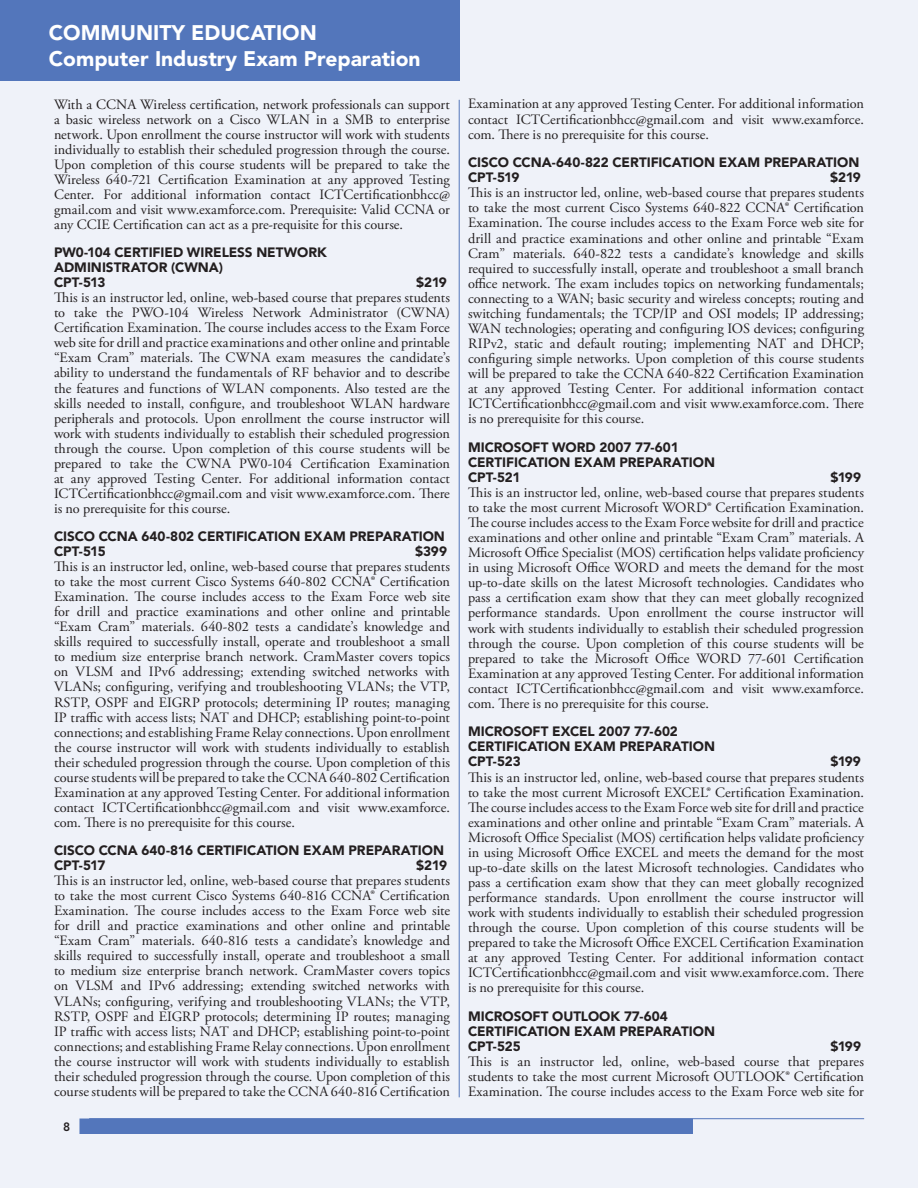
<style>
.page{position:relative;width:918px;height:1188px;background:#eff2f9}
.page>*{position:absolute;margin:0;border:0;box-sizing:border-box;transform-origin:0 0}
.t1{font:900 21px "Avenir LT Std";color:#fff}
.Comp_Industry_Cert_T{font:14.25px/15px "Adobe Garamond Pro";color:#231f20;text-align:justify}
.Comp_Industry_Cert_H{font:900 13.5px/15px "Avenir LT Std";color:#231f20}
.t2{font:800 12px "Avenir LT Std";color:#231f20}
</style>
<div class="page">
<div style="left:79px;top:1119px;width:614px;height:15px;background:#5376bb"></div>
<hr style="left:89px;top:1118px;width:775px;height:1px;background:#5376bb">
<hr style="left:459px;top:100px;width:1px;height:997px;background:#5376bb">
<div style="left:0;top:0;width:460px;height:81px;background:#5376bb"></div>
<p class="t1" style="left:49px;top:20px;width:269px">COMMUNITY EDUCATION</p>
<p class="t1" style="left:49px;top:46px;width:373px">Computer Industry Exam Preparation</p>
<p class="Comp_Industry_Cert_T" style="left:54px;top:97px;width:397px">With a CCNA Wireless certification, network professionals can support a basic wireless network on a Cisco WLAN in a SMB to enterprise network. Upon enrollment the course instructor will work with students individually to establish their scheduled progression through the course.<br>Upon completion of this course students will be prepared to take the Wireless 640-721 Certification Examination at any approved Testing Center. For additional information contact ICTCertificationbhcc@ gmail.com and visit www.examforce.com. Prerequisite: Valid CCNA or any CCIE Certification can act as a pre-requisite for this course.</p>
<p class="Comp_Industry_Cert_H" style="left:54px;top:245px;width:274px">PW0-104 CERTIFIED WIRELESS NETWORK<br>ADMINISTRATOR (CWNA)<br>CPT-513</p>
<p class="Comp_Industry_Cert_H" style="left:416px;top:275px;width:32px">$219</p>
<p class="Comp_Industry_Cert_T" style="left:54px;top:291px;width:397px">This is an instructor led, online, web-based course that prepares students to take the PWO-104 Wireless Network Administrator (CWNA)<br>Certification Examination. The course includes access to the Exam Force web site for drill and practice examinations and other online and printable “Exam Cram” materials. The CWNA exam measures the candidate’s ability to understand the fundamentals of RF behavior and to describe the features and functions of WLAN components. Also tested are the skills needed to install, configure, and troubleshoot WLAN hardware peripherals and protocols. Upon enrollment the course instructor will work with students individually to establish their scheduled progression through the course. Upon completion of this course students will be prepared to take the CWNA PW0-104 Certification Examination at any approved Testing Center. For additional information contact ICTCertificationbhcc@gmail.com and visit www.examforce.com. There is no prerequisite for this course.</p>
<p class="Comp_Industry_Cert_H" style="left:54px;top:529px;width:392px">CISCO CCNA 640-802 CERTIFICATION EXAM PREPARATION<br>CPT-515</p>
<p class="Comp_Industry_Cert_H" style="left:415px;top:544px;width:33px">$399</p>
<p class="Comp_Industry_Cert_T" style="left:54px;top:560px;width:398px">This is an instructor led, online, web-based course that prepares students to take the most current Cisco Systems 640-802 CCNA® Certification Examination. The course includes access to the Exam Force web site for drill and practice examinations and other online and printable “Exam Cram” materials. 640-802 tests a candidate’s knowledge and skills required to successfully install, operate and troubleshoot a small to medium size enterprise branch network. CramMaster covers topics on VLSM and IPv6 addressing; extending switched networks with VLANs; configuring, verifying and troubleshooting VLANs; the VTP, RSTP, OSPF and EIGRP protocols; determining IP routes; managing IP traffic with access lists; NAT and DHCP; establishing point-to-point connections; and establishing Frame Relay connections. Upon enrollment the course instructor will work with students individually to establish their scheduled progression through the course. Upon completion of this course students will be prepared to take the CCNA 640-802 Certification Examination at any approved Testing Center. For additional information contact ICTCertificationbhcc@gmail.com and visit www.examforce. com. There is no prerequisite for this course.</p>
<p class="Comp_Industry_Cert_H" style="left:54px;top:843px;width:392px">CISCO CCNA 640-816 CERTIFICATION EXAM PREPARATION<br>CPT-517</p>
<p class="Comp_Industry_Cert_H" style="left:416px;top:858px;width:32px">$219</p>
<p class="Comp_Industry_Cert_T" style="left:54px;top:874px;width:398px">This is an instructor led, online, web-based course that prepares students to take the most current Cisco Systems 640-816 CCNA® Certification Examination. The course includes access to the Exam Force web site for drill and practice examinations and other online and printable “Exam Cram” materials. 640-816 tests a candidate’s knowledge and skills required to successfully install, operate and troubleshoot a small to medium size enterprise branch network. CramMaster covers topics on VLSM and IPv6 addressing; extending switched networks with VLANs; configuring, verifying and troubleshooting VLANs; the VTP, RSTP, OSPF and EIGRP protocols; determining IP routes; managing IP traffic with access lists; NAT and DHCP; establishing point-to-point connections; and establishing Frame Relay connections. Upon enrollment the course instructor will work with students individually to establish their scheduled progression through the course. Upon completion of this course students will be prepared to take the CCNA 640-816 Certification</p>
<p class="t2" style="left:63px;top:1120px;width:9px">8</p>
<p class="Comp_Industry_Cert_T" style="left:468px;top:97px;width:397px">Examination at any approved Testing Center. For additional information contact ICTCertificationbhcc@gmail.com and visit www.examforce. com. There is no prerequisite for this course.</p>
<p class="Comp_Industry_Cert_H" style="left:468px;top:155px;width:393px">CISCO CCNA-640-822 CERTIFICATION EXAM PREPARATION<br>CPT-519</p>
<p class="Comp_Industry_Cert_H" style="left:830px;top:170px;width:32px">$219</p>
<p class="Comp_Industry_Cert_T" style="left:468px;top:186px;width:398px">This is an instructor led, online, web-based course that prepares students to take the most current Cisco Systems 640-822 CCNA® Certification Examination. The course includes access to the Exam Force web site for drill and practice examinations and other online and printable “Exam Cram” materials. 640-822 tests a candidate’s knowledge and skills required to successfully install, operate and troubleshoot a small branch office network. The exam includes topics on networking fundamentals; connecting to a WAN; basic security and wireless concepts; routing and switching fundamentals; the TCP/IP and OSI models; IP addressing; WAN technologies; operating and configuring IOS devices; configuring RIPv2, static and default routing; implementing NAT and DHCP; configuring simple networks. Upon completion of this course students will be prepared to take the CCNA 640-822 Certification Examination at any approved Testing Center. For additional information contact ICTCertificationbhcc@gmail.com and visit www.examforce.com. There is no prerequisite for this course.</p>
<p class="Comp_Industry_Cert_H" style="left:468px;top:440px;width:249px">MICROSOFT WORD 2007 77-601<br>CERTIFICATION EXAM PREPARATION<br>CPT-521</p>
<p class="Comp_Industry_Cert_H" style="left:831px;top:470px;width:32px">$199</p>
<p class="Comp_Industry_Cert_T" style="left:468px;top:485px;width:397px">This is an instructor led, online, web-based course that prepares students to take the most current Microsoft WORD® Certification Examination.<br>The course includes access to the Exam Force website for drill and practice examinations and other online and printable “Exam Cram” materials. A Microsoft Office Specialist (MOS) certification helps validate proficiency in using Microsoft Office WORD and meets the demand for the most up-to-date skills on the latest Microsoft technologies. Candidates who pass a certification exam show that they can meet globally recognized performance standards. Upon enrollment the course instructor will work with students individually to establish their scheduled progression through the course. Upon completion of this course students will be prepared to take the Microsoft Office WORD 77-601 Certification Examination at any approved Testing Center. For additional information contact ICTCertificationbhcc@gmail.com and visit www.examforce. com. There is no prerequisite for this course.</p>
<p class="Comp_Industry_Cert_H" style="left:468px;top:724px;width:249px">MICROSOFT EXCEL 2007 77-602<br>CERTIFICATION EXAM PREPARATION<br>CPT-523</p>
<p class="Comp_Industry_Cert_H" style="left:831px;top:754px;width:32px">$199</p>
<p class="Comp_Industry_Cert_T" style="left:468px;top:770px;width:398px">This is an instructor led, online, web-based course that prepares students to take the most current Microsoft EXCEL® Certification Examination.<br>The course includes access to the Exam Force web site for drill and practice examinations and other online and printable “Exam Cram” materials. A Microsoft Office Specialist (MOS) certification helps validate proficiency in using Microsoft Office EXCEL and meets the demand for the most up-to-date skills on the latest Microsoft technologies. Candidates who pass a certification exam show that they can meet globally recognized performance standards. Upon enrollment the course instructor will work with students individually to establish their scheduled progression through the course. Upon completion of this course students will be prepared to take the Microsoft Office EXCEL Certification Examination at any approved Testing Center. For additional information contact ICTCertificationbhcc@gmail.com and visit www.examforce.com. There is no prerequisite for this course.</p>
<p class="Comp_Industry_Cert_H" style="left:468px;top:1009px;width:249px">MICROSOFT OUTLOOK 77-604<br>CERTIFICATION EXAM PREPARATION<br>CPT-525</p>
<p class="Comp_Industry_Cert_H" style="left:831px;top:1039px;width:32px">$199</p>
<p class="Comp_Industry_Cert_T" style="left:468px;top:1055px;width:397px">This is an instructor led, online, web-based course that prepares students to take the most current Microsoft OUTLOOK® Certification Examination. The course includes access to the Exam Force web site for</p>
</div>
